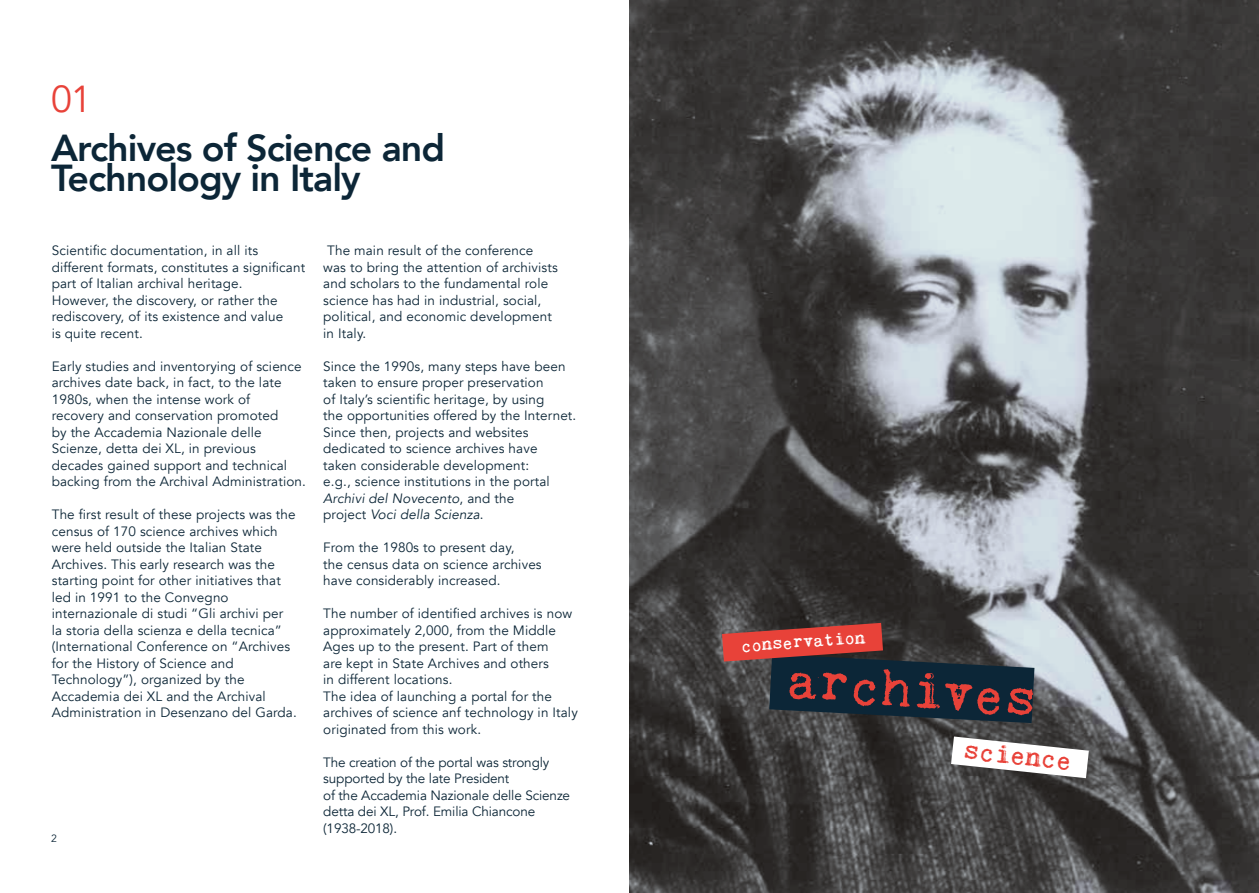
<style>
.page{position:relative;width:1259px;height:893px;background:#fff}
.page>*{position:absolute;margin:0;border:0;box-sizing:border-box;transform-origin:0 0}
.t1{font:800 37.5px/30.2px "Avenir";letter-spacing:-.025em;color:#0c2637}
.t2{font:37.5px "Avenir";color:#e84239}
.t3{font:27px "Kingthings Trypewriter 2";color:#e84239}
.t4{font:18px "Kingthings Trypewriter 2";color:#fff}
.t5{font:13.5px/16.5px "Avenir";letter-spacing:.01em;color:#0c2637}
.t6{font:13.5px/16.5px "Avenir";letter-spacing:-.01em;color:#0c2637}
.t7{font:10.5px "Avenir";color:#0c2637}
.s1{font-style:italic}
</style>
<div class="page">
<svg style="left:629px;top:0;width:630px;height:893px;background:#565657"></svg>
<svg style="left:951px;top:736px;width:138px;height:42px"></svg>
<svg style="left:722px;top:623px;width:312px;height:100px;background:#583e43"></svg>
<h1 class="t2" style="left:51px;top:77px;width:42px">01</h1>
<h1 class="t1" style="left:51px;top:133px;width:396px">Archives of Science and<br>Technology in Italy</h1>
<p class="t5" style="left:52px;top:242px;width:255px">Scientific documentation, in all its different formats, constitutes a significant part of Italian archival heritage.<br>However, the discovery, or rather the rediscovery, of its existence and value<br>is quite recent.</p>
<p class="t5" style="left:52px;top:358px;width:256px">Early studies and inventorying of science archives date back, in fact, to the late 1980s, when the intense work of<br>recovery and conservation promoted<br>by the Accademia Nazionale delle Scienze, detta dei XL, in previous decades gained support and technical backing from the Archival Administration.</p>
<p class="t5" style="left:52px;top:506px;width:246px">The first result of these projects was the census of 170 science archives which were held outside the Italian State Archives. This early research was the starting point for other initiatives that led in 1991 to the Convegno internazionale di studi “Gli archivi per la storia della scienza e della tecnica” (International Conference on “Archives for the History of Science and Technology”), organized by the Accademia dei XL and the Archival Administration in Desenzano del Garda.</p>
<p class="t7" style="left:51px;top:832px;width:7px">2</p>
<p class="t5" style="left:323px;top:242px;width:236px">The main result of the conference<br>was to bring the attention of archivists and scholars to the fundamental role science has had in industrial, social, political, and economic development in Italy.</p>
<p class="t5" style="left:323px;top:358px;width:255px">Since the 1990s, many steps have been taken to ensure proper preservation<br>of Italy’s scientific heritage, by using<br>the opportunities offered by the Internet.<br>Since then, projects and websites dedicated to science archives have<br>taken considerable development:<br>e.g., science institutions in the portal <span class="s1">Archivi del Novecento</span>, and the<br>project <span class="s1">Voci della Scienza</span>.</p>
<p class="t5" style="left:323px;top:539px;width:220px">From the 1980s to present day,<br>the census data on science archives have considerably increased.</p>
<p class="t5" style="left:323px;top:605px;width:256px">The number of identified archives is now approximately 2,000, from the Middle Ages up to the present. Part of them<br>are kept in State Archives and others<br>in different locations.<br>The idea of launching a portal for the archives of science anf technology in Italy originated from this work.</p>
<p class="t6" style="left:323px;top:754px;width:248px">The creation of the portal was strongly supported by the late President<br>of the Accademia Nazionale delle Scienze detta dei XL, Prof. Emilia Chiancone (1938-2018).</p>
<h3 class="t4" style="left:740px;top:636px;width:126px;rotate:-4deg">conservation</h3>
<h2 class="t3" style="left:965px;top:735px;width:111px;rotate:6deg">science</h2>
</div>
